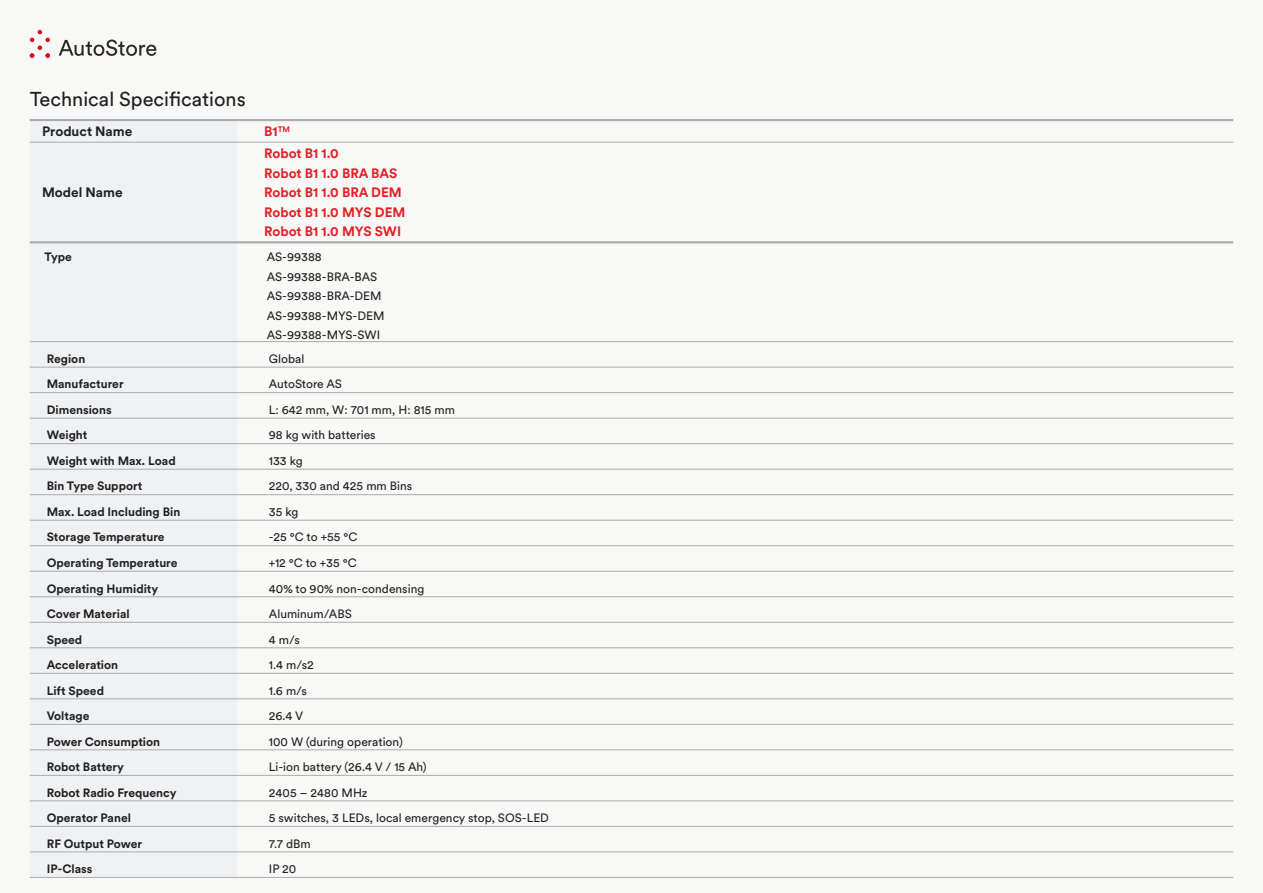
<style>
.page{position:relative;width:1263px;height:893px;background:#f8f8f7}
.page>*{position:absolute;margin:0;border:0;box-sizing:border-box;transform-origin:0 0}
.t1{font:19.95px "Circular XX";color:#231f20}
.t2{font:700 13.5px "Circular XX";color:#e41f25}
.t3{font:700 13.5px "Circular XX";color:#231f20}
.Spec_book{font:12px "Circular XX";color:#231f20}
.Table_Spec_Bold{font:700 12px "Circular XX";color:#231f20}
</style>
<div class="page">
<svg style="left:59px;top:40px;width:97px;height:16px"></svg>
<svg style="left:30px;top:30px;width:20px;height:28px"></svg>
<svg style="left:30px;top:121px;width:207px;height:756px"></svg>
<hr style="left:30px;top:119px;width:207px;height:2px;background:#aaabaf">
<hr style="left:237px;top:119px;width:996px;height:2px;background:#aaabaf">
<hr style="left:30px;top:241px;width:207px;height:2px;background:#aaabaf">
<hr style="left:237px;top:241px;width:996px;height:2px;background:#aaabaf">
<hr style="left:30px;top:142px;width:207px;height:1px;background:#aaabaf">
<hr style="left:237px;top:142px;width:996px;height:1px;background:#aaabaf">
<hr style="left:30px;top:341px;width:207px;height:1px;background:#aaabaf">
<hr style="left:237px;top:341px;width:996px;height:1px;background:#aaabaf">
<hr style="left:30px;top:367px;width:207px;height:1px;background:#aaabaf">
<hr style="left:237px;top:367px;width:996px;height:1px;background:#aaabaf">
<hr style="left:30px;top:392px;width:207px;height:1px;background:#aaabaf">
<hr style="left:237px;top:392px;width:996px;height:1px;background:#aaabaf">
<hr style="left:30px;top:418px;width:207px;height:1px;background:#aaabaf">
<hr style="left:237px;top:418px;width:996px;height:1px;background:#aaabaf">
<hr style="left:30px;top:443px;width:207px;height:1px;background:#aaabaf">
<hr style="left:237px;top:443px;width:996px;height:1px;background:#aaabaf">
<hr style="left:30px;top:469px;width:207px;height:1px;background:#aaabaf">
<hr style="left:237px;top:469px;width:996px;height:1px;background:#aaabaf">
<hr style="left:30px;top:494px;width:207px;height:1px;background:#aaabaf">
<hr style="left:237px;top:494px;width:996px;height:1px;background:#aaabaf">
<hr style="left:30px;top:520px;width:207px;height:1px;background:#aaabaf">
<hr style="left:237px;top:520px;width:996px;height:1px;background:#aaabaf">
<hr style="left:30px;top:545px;width:207px;height:1px;background:#aaabaf">
<hr style="left:237px;top:545px;width:996px;height:1px;background:#aaabaf">
<hr style="left:30px;top:571px;width:207px;height:1px;background:#aaabaf">
<hr style="left:237px;top:571px;width:996px;height:1px;background:#aaabaf">
<hr style="left:30px;top:596px;width:207px;height:1px;background:#aaabaf">
<hr style="left:237px;top:596px;width:996px;height:1px;background:#aaabaf">
<hr style="left:30px;top:622px;width:207px;height:1px;background:#aaabaf">
<hr style="left:237px;top:622px;width:996px;height:1px;background:#aaabaf">
<hr style="left:30px;top:647px;width:207px;height:1px;background:#aaabaf">
<hr style="left:237px;top:647px;width:996px;height:1px;background:#aaabaf">
<hr style="left:30px;top:673px;width:207px;height:1px;background:#aaabaf">
<hr style="left:237px;top:673px;width:996px;height:1px;background:#aaabaf">
<hr style="left:30px;top:698px;width:207px;height:1px;background:#aaabaf">
<hr style="left:237px;top:698px;width:996px;height:1px;background:#aaabaf">
<hr style="left:30px;top:724px;width:207px;height:1px;background:#aaabaf">
<hr style="left:237px;top:724px;width:996px;height:1px;background:#aaabaf">
<hr style="left:30px;top:749px;width:207px;height:1px;background:#aaabaf">
<hr style="left:237px;top:749px;width:996px;height:1px;background:#aaabaf">
<hr style="left:30px;top:775px;width:207px;height:1px;background:#aaabaf">
<hr style="left:237px;top:775px;width:996px;height:1px;background:#aaabaf">
<hr style="left:30px;top:800px;width:207px;height:1px;background:#aaabaf">
<hr style="left:237px;top:800px;width:996px;height:1px;background:#aaabaf">
<hr style="left:30px;top:826px;width:207px;height:1px;background:#aaabaf">
<hr style="left:237px;top:826px;width:996px;height:1px;background:#aaabaf">
<hr style="left:30px;top:851px;width:207px;height:1px;background:#aaabaf">
<hr style="left:237px;top:851px;width:996px;height:1px;background:#aaabaf">
<hr style="left:30px;top:877px;width:207px;height:1px;background:#aaabaf">
<hr style="left:237px;top:877px;width:996px;height:1px;background:#aaabaf">
<p class="t1" style="left:30px;top:86px;width:217px">Technical Specifications</p>
<p class="t3" style="left:42px;top:122px;width:92px">Product Name</p>
<p class="t2" style="left:264px;top:122px;width:27px">B1<sup>TM</sup></p>
<p class="t3" style="left:42px;top:183px;width:82px">Model Name</p>
<p class="t2" style="left:264px;top:144px;width:76px">Robot B1 1.0</p>
<p class="t2" style="left:264px;top:164px;width:135px">Robot B1 1.0 BRA BAS</p>
<p class="t2" style="left:264px;top:183px;width:139px">Robot B1 1.0 BRA DEM</p>
<p class="t2" style="left:264px;top:203px;width:143px">Robot B1 1.0 MYS DEM</p>
<p class="t2" style="left:264px;top:222px;width:138px">Robot B1 1.0 MYS SWI</p>
<p class="Table_Spec_Bold" style="left:45px;top:249px;width:29px">Type</p>
<p class="Spec_book" style="left:267px;top:249px;width:57px">AS-99388</p>
<p class="Spec_book" style="left:267px;top:269px;width:112px">AS-99388-BRA-BAS</p>
<p class="Spec_book" style="left:267px;top:288px;width:117px">AS-99388-BRA-DEM</p>
<p class="Spec_book" style="left:267px;top:308px;width:119px">AS-99388-MYS-DEM</p>
<p class="Spec_book" style="left:267px;top:327px;width:115px">AS-99388-MYS-SWI</p>
<p class="Table_Spec_Bold" style="left:47px;top:350px;width:40px">Region</p>
<p class="Spec_book" style="left:269px;top:351px;width:37px">Global</p>
<p class="Table_Spec_Bold" style="left:47px;top:376px;width:78px">Manufacturer</p>
<p class="Spec_book" style="left:269px;top:376px;width:75px">AutoStore AS</p>
<p class="Table_Spec_Bold" style="left:47px;top:401px;width:66px">Dimensions</p>
<p class="Spec_book" style="left:269px;top:402px;width:188px">L: 642 mm, W: 701 mm, H: 815 mm</p>
<p class="Table_Spec_Bold" style="left:47px;top:427px;width:42px">Weight</p>
<p class="Spec_book" style="left:269px;top:427px;width:108px">98 kg with batteries</p>
<p class="Table_Spec_Bold" style="left:47px;top:452px;width:130px">Weight with Max. Load</p>
<p class="Spec_book" style="left:269px;top:453px;width:35px">133 kg</p>
<p class="Table_Spec_Bold" style="left:47px;top:478px;width:97px">Bin Type Support</p>
<p class="Spec_book" style="left:269px;top:478px;width:145px">220, 330 and 425 mm Bins</p>
<p class="Table_Spec_Bold" style="left:47px;top:503px;width:135px">Max. Load Including Bin</p>
<p class="Spec_book" style="left:269px;top:504px;width:31px">35 kg</p>
<p class="Table_Spec_Bold" style="left:47px;top:529px;width:119px">Storage Temperature</p>
<p class="Spec_book" style="left:269px;top:529px;width:90px">-25 °C to +55 °C</p>
<p class="Table_Spec_Bold" style="left:47px;top:554px;width:132px">Operating Temperature</p>
<p class="Spec_book" style="left:269px;top:555px;width:89px">+12 °C to +35 °C</p>
<p class="Table_Spec_Bold" style="left:47px;top:580px;width:113px">Operating Humidity</p>
<p class="Spec_book" style="left:269px;top:580px;width:157px">40% to 90% non-condensing</p>
<p class="Table_Spec_Bold" style="left:47px;top:605px;width:85px">Cover Material</p>
<p class="Spec_book" style="left:269px;top:606px;width:85px">Aluminum/ABS</p>
<p class="Table_Spec_Bold" style="left:47px;top:631px;width:37px">Speed</p>
<p class="Spec_book" style="left:269px;top:631px;width:33px">4 m/s</p>
<p class="Table_Spec_Bold" style="left:47px;top:657px;width:73px">Acceleration</p>
<p class="Spec_book" style="left:269px;top:657px;width:47px">1.4 m/s2</p>
<p class="Table_Spec_Bold" style="left:47px;top:682px;width:59px">Lift Speed</p>
<p class="Spec_book" style="left:269px;top:682px;width:40px">1.6 m/s</p>
<p class="Table_Spec_Bold" style="left:47px;top:708px;width:44px">Voltage</p>
<p class="Spec_book" style="left:269px;top:708px;width:36px">26.4 V</p>
<p class="Table_Spec_Bold" style="left:47px;top:733px;width:115px">Power Consumption</p>
<p class="Spec_book" style="left:269px;top:733px;width:135px">100 W (during operation)</p>
<p class="Table_Spec_Bold" style="left:47px;top:759px;width:79px">Robot Battery</p>
<p class="Spec_book" style="left:269px;top:759px;width:159px">Li-ion battery (26.4 V / 15 Ah)</p>
<p class="Table_Spec_Bold" style="left:47px;top:784px;width:131px">Robot Radio Frequency</p>
<p class="Spec_book" style="left:269px;top:784px;width:100px">2405 – 2480 MHz</p>
<p class="Table_Spec_Bold" style="left:47px;top:810px;width:86px">Operator Panel</p>
<p class="Spec_book" style="left:269px;top:810px;width:282px">5 switches, 3 LEDs, local emergency stop, SOS-LED</p>
<p class="Table_Spec_Bold" style="left:47px;top:835px;width:97px">RF Output Power</p>
<p class="Spec_book" style="left:269px;top:835px;width:43px">7.7 dBm</p>
<p class="Table_Spec_Bold" style="left:47px;top:861px;width:47px">IP-Class</p>
<p class="Spec_book" style="left:269px;top:861px;width:29px">IP 20</p>
</div>
